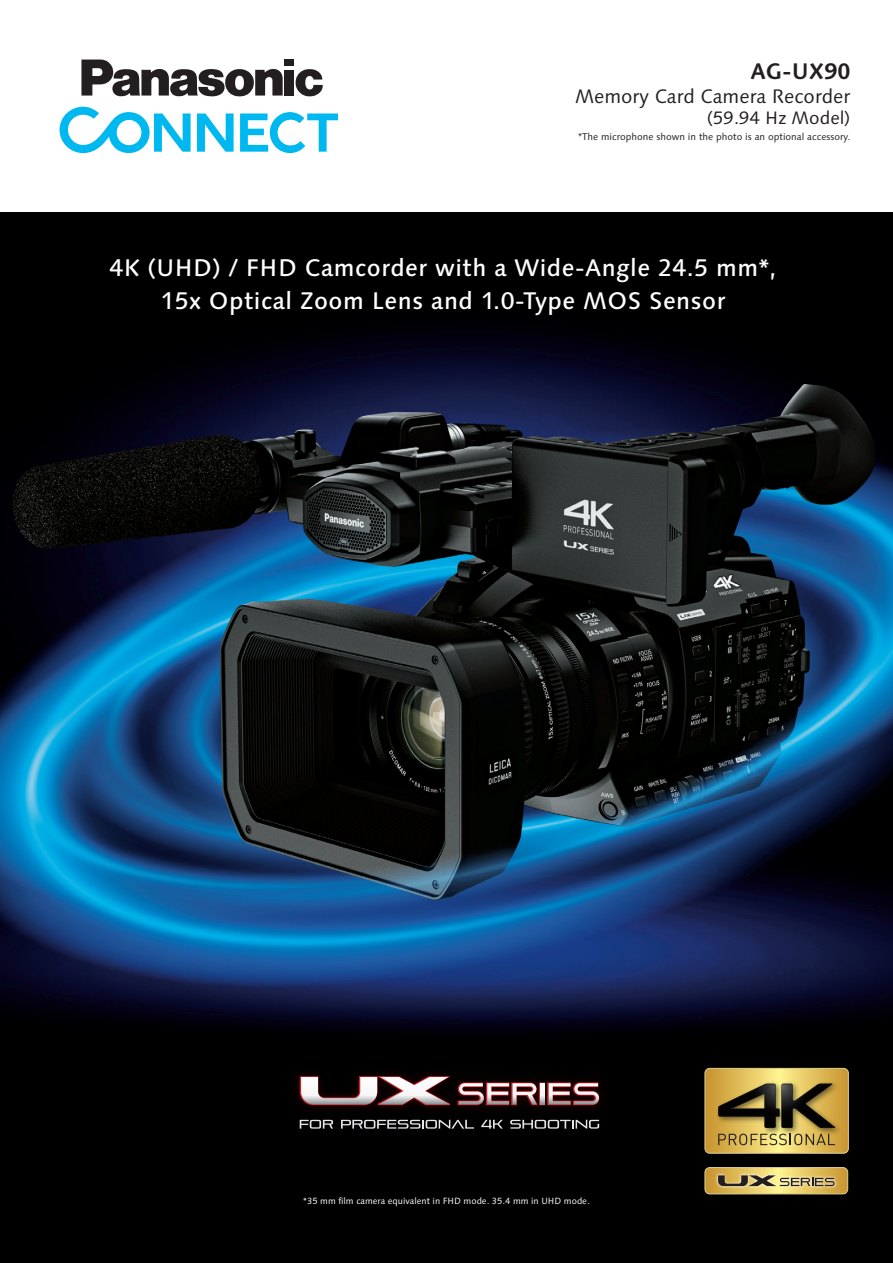
<style>
.page{position:relative;width:893px;height:1263px;background:#fff}
.page>*{position:absolute;margin:0;border:0;box-sizing:border-box;transform-origin:0 0}
.t1{font:500 24px/33px "Syntax Next LT Pro";letter-spacing:.02em;color:#fff;text-align:center}
.t2{font:700 22.5px "Syntax Next LT Pro";color:#231f20}
.t3{font:19.5px "Syntax Next LT Pro";color:#231f20}
.t4{font:18px "Syntax Next LT Pro";color:#231f20}
.t5{font:9.75px "Syntax Next LT Pro";color:#231f20}
.t6{font:9px "Syntax Next LT Pro";color:#fff}
</style>
<div class="page">
<img style="left:0;top:213px;width:893px;height:1050px">
<svg style="left:705px;top:1068px;width:143px;height:85px;background:#a88e46"></svg>
<svg style="left:705px;top:1167px;width:143px;height:27px;background:#c7ad62"></svg>
<img style="left:286px;top:1062px;width:328px;height:57px">
<div style="left:539px;top:1082px;width:6px;height:23px;border:2px solid #c8242b"></div>
<svg style="left:541px;top:1083px;width:4px;height:21px"></svg>
<svg style="left:546px;top:1082px;width:54px;height:24px"></svg>
<svg style="left:299px;top:1075px;width:240px;height:31px"></svg>
<svg style="left:300px;top:1120px;width:33px;height:8px"></svg>
<svg style="left:341px;top:1120px;width:133px;height:8px"></svg>
<svg style="left:481px;top:1120px;width:22px;height:8px"></svg>
<svg style="left:510px;top:1120px;width:89px;height:8px"></svg>
<div style="left:285px;top:60px;width:9px;height:6px;background:#231f20"></div>
<svg style="left:295px;top:69px;width:28px;height:27px"></svg>
<div style="left:285px;top:70px;width:9px;height:26px;background:#231f20"></div>
<svg style="left:81px;top:60px;width:202px;height:37px"></svg>
<svg style="left:197px;top:113px;width:37px;height:39px"></svg>
<svg style="left:240px;top:112px;width:98px;height:41px"></svg>
<svg style="left:60px;top:107px;width:131px;height:46px"></svg>
<p class="t2" style="left:751px;top:57px;width:101px">AG-UX90</p>
<p class="t3" style="left:575px;top:84px;width:277px">Memory Card Camera Recorder</p>
<p class="t4" style="left:707px;top:107px;width:145px">(59.94 Hz Model)</p>
<p class="t5" style="left:578px;top:130px;width:274px">*The microphone shown in the photo is an optional accessory.</p>
<p class="t1" style="left:109px;top:250px;width:669px">4K (UHD) / FHD Camcorder with a Wide-Angle 24.5 mm*,<br>15x Optical Zoom Lens and 1.0-Type MOS Sensor</p>
<p class="t6" style="left:303px;top:1195px;width:288px">*35 mm film camera equivalent in FHD mode. 35.4 mm in UHD mode.</p>
</div>
